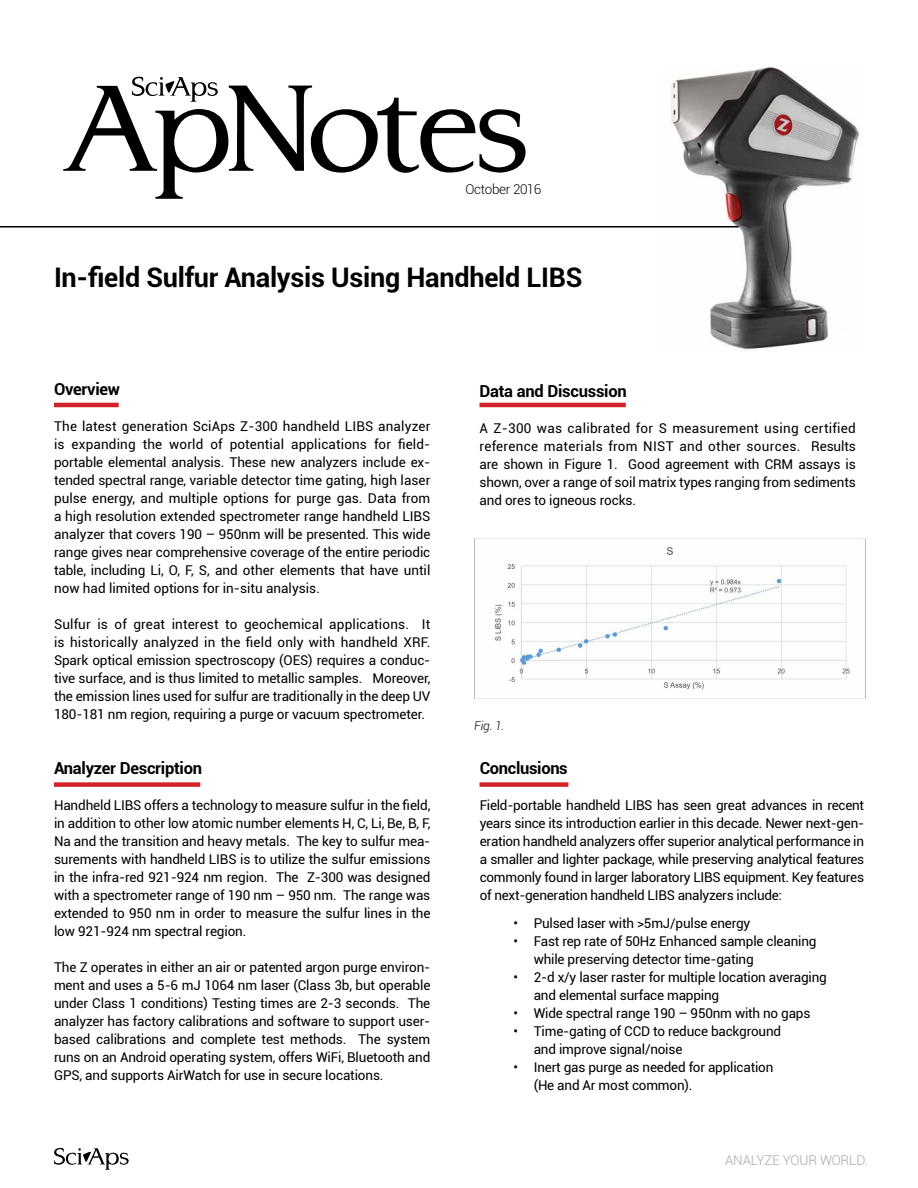
<style>
.page{position:relative;width:918px;height:1188px;background:#fff}
.page>*{position:absolute;margin:0;border:0;box-sizing:border-box;transform-origin:0 0}
.t1{font:700 27px "Roboto";letter-spacing:-.01em;color:#000}
.t2{font:700 16.5px "Roboto";letter-spacing:-.015em;color:#000}
.t3{font:13.5px/18px "Roboto";letter-spacing:-.015em;color:#000;text-align:justify}
.t4{font:300 13.5px "Roboto";letter-spacing:-.015em;color:#a7a9ac}
.t5{font:300 13.5px "Roboto";letter-spacing:-.025em;color:#000}
.t6{font:italic 300 12px "Roboto";color:#000}
</style>
<div class="page">
<svg style="left:63px;top:77px;width:463px;height:122px"></svg>
<img style="left:661px;top:66px;width:199px;height:284px">
<svg style="left:54px;top:1148px;width:75px;height:22px"></svg>
<hr style="left:0;top:226px;width:739px;height:1px;background:#000">
<hr style="left:54px;top:403px;width:65px;height:4px;background:#d2232a">
<div style="left:54px;top:782px;width:146px;height:5px;background:#d2232a"></div>
<div style="left:480px;top:782px;width:88px;height:5px;background:#d2232a"></div>
<hr style="left:480px;top:403px;width:146px;height:4px;background:#d2232a">
<img style="left:475px;top:538px;width:390px;height:152px">
<p class="t5" style="left:465px;top:179px;width:77px">October 2016</p>
<h1 class="t1" style="left:54px;top:258px;width:530px">In-field Sulfur Analysis Using Handheld LIBS</h1>
<p class="t2" style="left:54px;top:377px;width:68px">Overview</p>
<p class="t3" style="left:54px;top:417px;width:378px">The latest generation SciAps Z-300 handheld LIBS analyzer is expanding the world of potential applications for field&shy;portable elemental analysis. These new analyzers include ex&shy;tended spectral range, variable detector time gating, high laser pulse energy, and multiple options for purge gas. Data from a high resolution extended spectrometer range handheld LIBS analyzer that covers 190 – 950nm will be presented. This wide range gives near comprehensive coverage of the entire periodic table, including Li, O, F, S, and other elements that have until now had limited options for in-situ analysis.</p>
<p class="t3" style="left:54px;top:615px;width:378px">Sulfur is of great interest to geochemical applications. It is historically analyzed in the field only with handheld XRF.<br>Spark optical emission spectroscopy (OES) requires a conduc&shy;tive surface, and is thus limited to metallic samples. Moreover, the emission lines used for sulfur are traditionally in the deep UV 180-181 nm region, requiring a purge or vacuum spectrometer.</p>
<p class="t2" style="left:54px;top:757px;width:150px">Analyzer Description</p>
<p class="t3" style="left:54px;top:796px;width:378px">Handheld LIBS offers a technology to measure sulfur in the field, in addition to other low atomic number elements H, C, Li, Be, B, F, Na and the transition and heavy metals. The key to sulfur mea&shy;surements with handheld LIBS is to utilize the sulfur emissions in the infra-red 921-924 nm region. The Z-300 was designed with a spectrometer range of 190 nm – 950 nm. The range was extended to 950 nm in order to measure the sulfur lines in the low 921-924 nm spectral region.</p>
<p class="t3" style="left:54px;top:958px;width:378px">The Z operates in either an air or patented argon purge environ&shy;ment and uses a 5-6 mJ 1064 nm laser (Class 3b, but operable under Class 1 conditions) Testing times are 2-3 seconds. The analyzer has factory calibrations and software to support user&shy;based calibrations and complete test methods. The system runs on an Android operating system, offers WiFi, Bluetooth and GPS, and supports AirWatch for use in secure locations.</p>
<p class="t2" style="left:480px;top:380px;width:149px">Data and Discussion</p>
<p class="t3" style="left:480px;top:419px;width:378px">A Z-300 was calibrated for S measurement using certified reference materials from NIST and other sources. Results are shown in Figure 1. Good agreement with CRM assays is shown, over a range of soil matrix types ranging from sediments and ores to igneous rocks.</p>
<p class="t6" style="left:474px;top:717px;width:32px">Fig. 1.</p>
<p class="t2" style="left:480px;top:756px;width:90px">Conclusions</p>
<p class="t3" style="left:480px;top:795px;width:386px">Field-portable handheld LIBS has seen great advances in recent years since its introduction earlier in this decade. Newer next-gen&shy;eration handheld analyzers offer superior analytical performance in a smaller and lighter package, while preserving analytical features commonly found in larger laboratory LIBS equipment. Key features of next-generation handheld LIBS analyzers include:</p>
<p class="t3" style="left:514px;top:914px;width:238px">• Pulsed laser with &gt;5mJ/pulse energy</p>
<p class="t3" style="left:534px;top:932px;width:284px;text-indent:-20px">• Fast rep rate of 50Hz Enhanced sample cleaning while preserving detector time-gating</p>
<p class="t3" style="left:534px;top:968px;width:295px;text-indent:-20px">• 2-d x/y laser raster for multiple location averaging and elemental surface mapping</p>
<p class="t3" style="left:514px;top:1004px;width:298px">• Wide spectral range 190 – 950nm with no gaps</p>
<p class="t3" style="left:534px;top:1022px;width:249px;text-indent:-20px">• Time-gating of CCD to reduce background and improve signal/noise</p>
<p class="t3" style="left:534px;top:1058px;width:241px;text-indent:-20px">• Inert gas purge as needed for application (He and Ar most common).</p>
<p class="t4" style="left:725px;top:1151px;width:144px">ANALYZE YOUR WORLD.</p>
</div>
